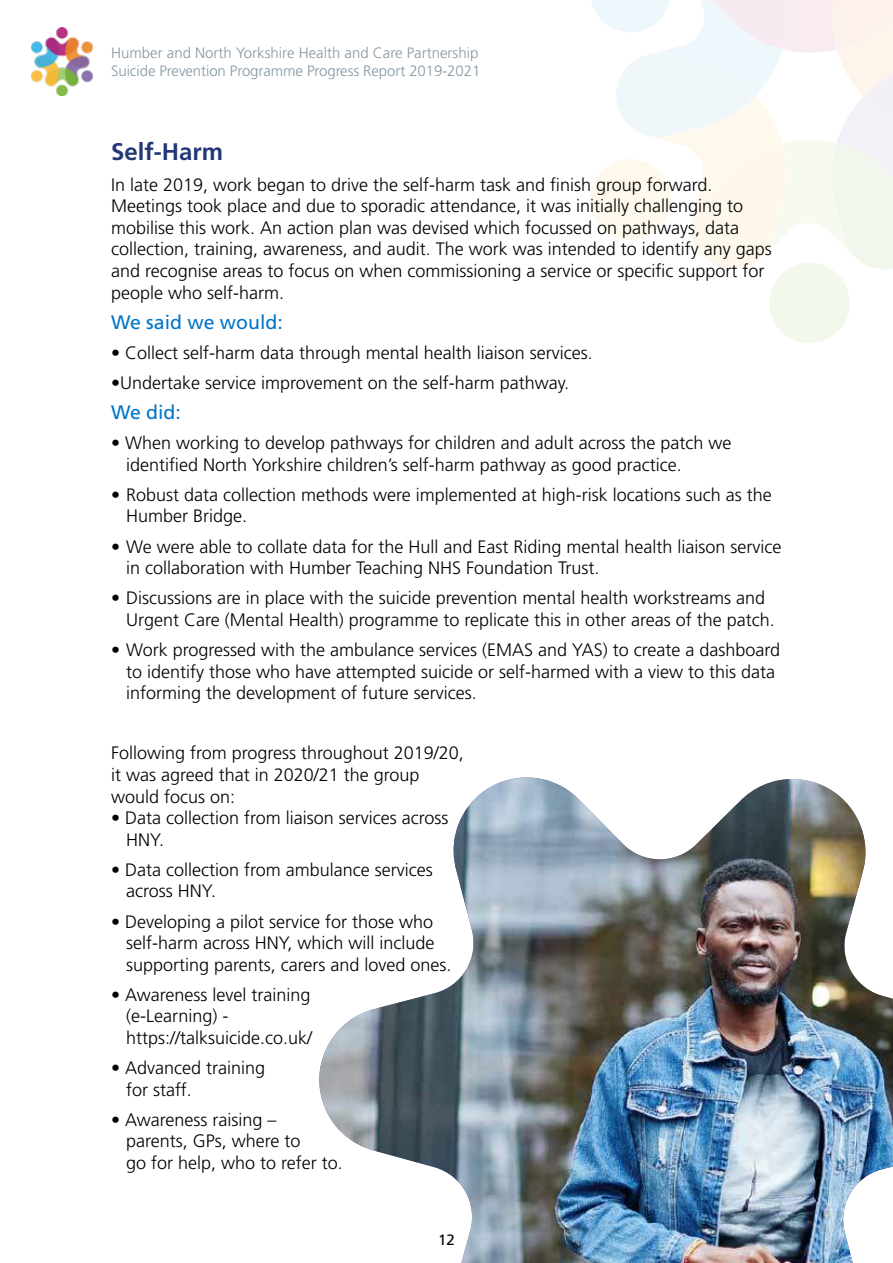
<style>
.page{position:relative;width:893px;height:1263px;background:#fff}
.page>*{position:absolute;margin:0;border:0;box-sizing:border-box;transform-origin:0 0}
.t1{font:700 24px "Frutiger";color:#243776}
.t2{font:19.5px "Frutiger";color:#0075c9}
.t3{font:300 18px/21.6px "Frutiger";color:#000}
.t4{font:300 15px/18px "Frutiger";letter-spacing:-.005em;color:#8597a3}
.t5{font:15px "Frutiger";color:#000}
</style>
<div class="page">
<img style="left:319px;top:777px;width:574px;height:486px">
<img style="left:32px;top:27px;width:61px;height:68px">
<svg style="left:590px;top:0;width:303px;height:343px"></svg>
<p class="t4" style="left:111px;top:45px;width:371px">Humber and North Yorkshire Health and Care Partnership<br>Suicide Prevention Programme Progress Report 2019-2021</p>
<h1 class="t1" style="left:111px;top:142px;width:114px">Self-Harm</h1>
<p class="t3" style="left:111px;top:175px;width:662px">In late 2019, work began to drive the self-harm task and finish group forward.<br>Meetings took place and due to sporadic attendance, it was initially challenging to mobilise this work. An action plan was devised which focussed on pathways, data collection, training, awareness, and audit. The work was intended to identify any gaps and recognise areas to focus on when commissioning a service or specific support for people who self-harm.</p>
<p class="t2" style="left:111px;top:314px;width:173px">We said we would:</p>
<p class="t3" style="left:111px;top:343px;width:483px">• Collect self-harm data through mental health liaison services.</p>
<p class="t3" style="left:111px;top:373px;width:460px">•Undertake service improvement on the self-harm pathway.</p>
<p class="t2" style="left:111px;top:404px;width:71px">We did:</p>
<p class="t3" style="left:126px;top:433px;width:607px;text-indent:-15px">• When working to develop pathways for children and adult across the patch we identified North Yorkshire children’s self-harm pathway as good practice.</p>
<p class="t3" style="left:126px;top:485px;width:647px;text-indent:-15px">• Robust data collection methods were implemented at high-risk locations such as the<br>Humber Bridge.</p>
<p class="t3" style="left:126px;top:537px;width:657px;text-indent:-15px">• We were able to collate data for the Hull and East Riding mental health liaison service in collaboration with Humber Teaching NHS Foundation Trust.</p>
<p class="t3" style="left:126px;top:588px;width:650px;text-indent:-15px">• Discussions are in place with the suicide prevention mental health workstreams and<br>Urgent Care (Mental Health) programme to replicate this in other areas of the patch.</p>
<p class="t3" style="left:126px;top:640px;width:655px;text-indent:-15px">• Work progressed with the ambulance services (EMAS and YAS) to create a dashboard to identify those who have attempted suicide or self-harmed with a view to this data informing the development of future services.</p>
<p class="t3" style="left:111px;top:744px;width:354px">Following from progress throughout 2019/20, it was agreed that in 2020/21 the group would focus on:</p>
<p class="t3" style="left:126px;top:808px;width:324px;text-indent:-15px">• Data collection from liaison services across<br>HNY.</p>
<p class="t3" style="left:126px;top:860px;width:308px;text-indent:-15px">• Data collection from ambulance services across HNY.</p>
<p class="t3" style="left:126px;top:912px;width:327px;text-indent:-15px">• Developing a pilot service for those who self-harm across HNY, which will include supporting parents, carers and loved ones.</p>
<p class="t3" style="left:126px;top:985px;width:188px;text-indent:-15px">• Awareness level training (e-Learning) - https://talksuicide.co.uk/</p>
<p class="t3" style="left:126px;top:1058px;width:141px;text-indent:-15px">• Advanced training for staff.</p>
<p class="t3" style="left:126px;top:1110px;width:218px;text-indent:-15px">• Awareness raising –<br>parents, GPs, where to<br>go for help, who to refer to.</p>
<p class="t5" style="left:438px;top:1233px;width:18px">12</p>
</div>
